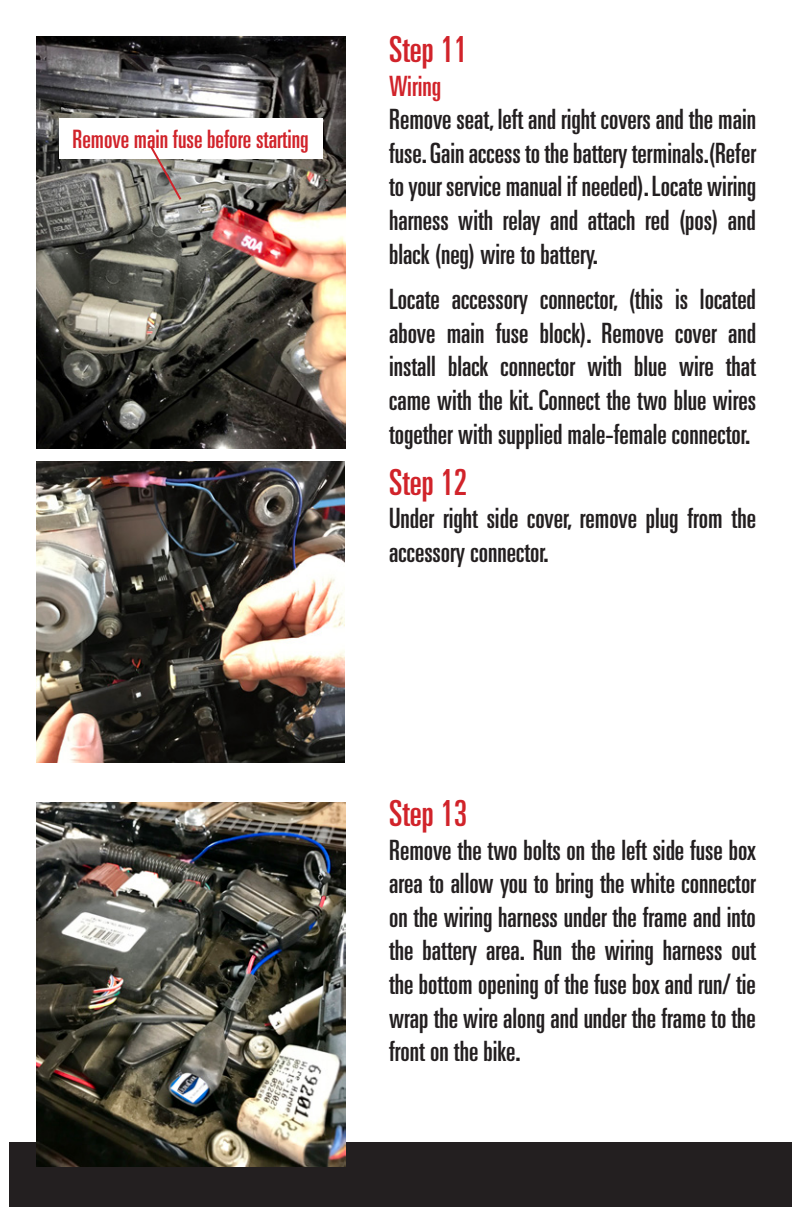
<style>
.page{position:relative;width:792px;height:1224px;background:#fff}
.page>*{position:absolute;margin:0;border:0;box-sizing:border-box;transform-origin:0 0}
.t1{font:ultra-condensed 36px "Univers LT Std";color:#d1232a}
.t2{font:ultra-condensed 28px/33.6px "Univers LT Std";color:#231f20;text-align:justify}
.t3{font:ultra-condensed 28px "Univers LT Std";color:#d1232a}
.t4{font:ultra-condensed 25.4px "Univers LT Std";color:#d1232a}
</style>
<div class="page">
<div style="left:10px;top:1142px;width:782px;height:65px;background:#231f20"></div>
<img style="left:36px;top:36px;width:309px;height:412px">
<div style="left:59px;top:118px;width:264px;height:41px;background:#fff"></div>
<svg style="left:148px;top:146px;width:35px;height:56px"></svg>
<img style="left:36px;top:462px;width:309px;height:300px">
<img style="left:36px;top:802px;width:309px;height:365px">
<p class="t4" style="left:73px;top:125px;width:238px">Remove main fuse before starting</p>
<p class="t1" style="left:389px;top:29px;width:80px">Step 11</p>
<p class="t3" style="left:389px;top:70px;width:53px">Wiring</p>
<p class="t2" style="left:389px;top:102px;width:368px">Remove seat, left and right covers and the main fuse. Gain access to the battery terminals.(Refer to your service manual if needed). Locate wiring harness with relay and attach red (pos) and black (neg) wire to battery.</p>
<p class="t2" style="left:389px;top:282px;width:368px">Locate accessory connector, (this is located above main fuse block). Remove cover and install black connector with blue wire that came with the kit. Connect the two blue wires together with supplied male-female connector.</p>
<p class="t1" style="left:389px;top:462px;width:80px">Step 12</p>
<p class="t2" style="left:389px;top:502px;width:368px">Under right side cover, remove plug from the accessory connector.</p>
<p class="t1" style="left:389px;top:793px;width:80px">Step 13</p>
<p class="t2" style="left:389px;top:833px;width:368px">Remove the two bolts on the left side fuse box area to allow you to bring the white connector on the wiring harness under the frame and into the battery area. Run the wiring harness out the bottom opening of the fuse box and run/ tie wrap the wire along and under the frame to the front on the bike.</p>
</div>
